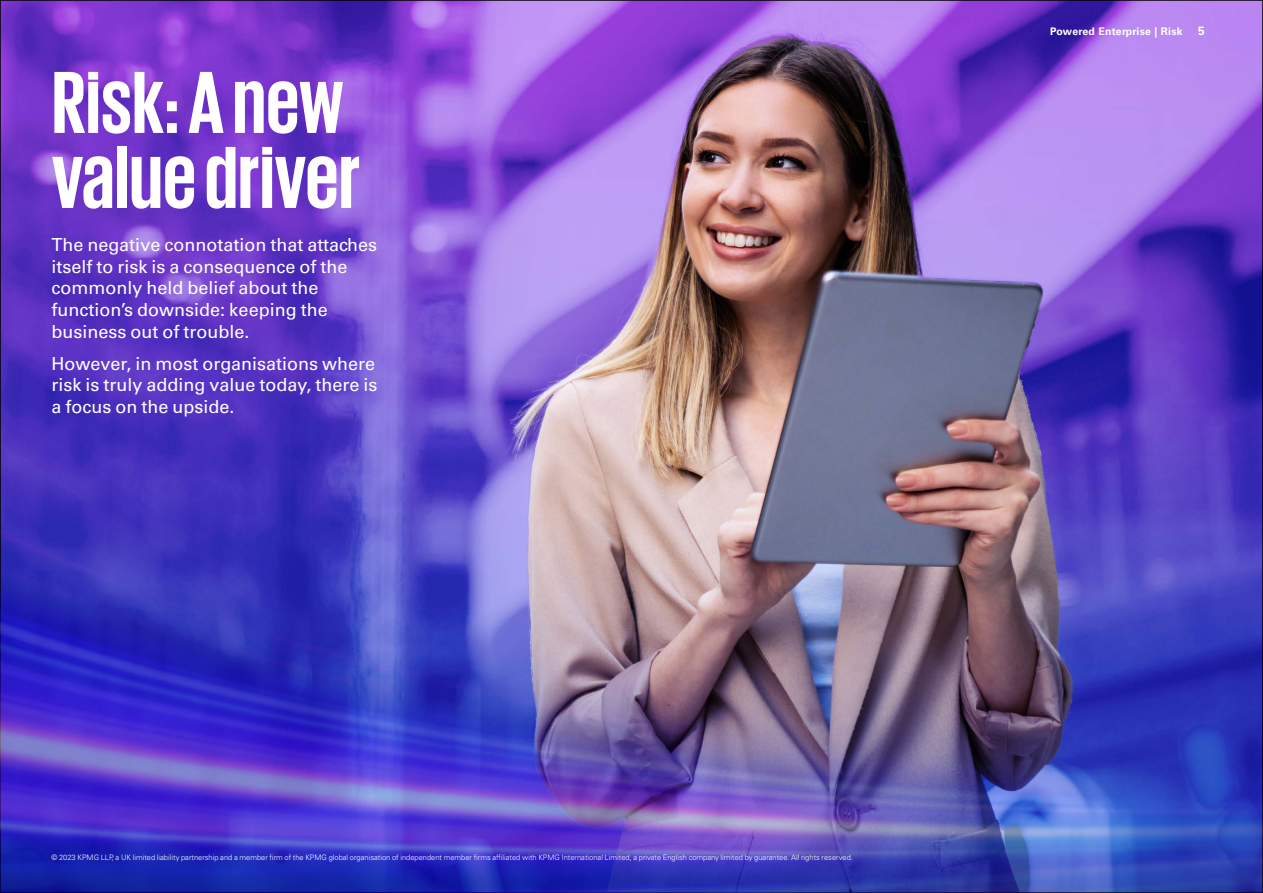
<style>
.page{position:relative;width:1263px;height:893px;background:#fff}
.page>*{position:absolute;margin:0;border:0;box-sizing:border-box;transform-origin:0 0}
.t1{font:700 90px/75px "KPMG";color:#fff}
.t2{font:18px/21.6px "Univers LT Std";color:#fff}
.t3{font:700 12px "Univers LT Std";color:#fff}
.t4{font:700 10.5px "Univers LT Std";letter-spacing:.025em;color:#fff}
.t5{font:300 7.5px "Univers LT Std";color:#fff}
</style>
<div class="page">
<img style="left:3px;top:3px;width:1257px;height:286px">
<img style="left:0;top:289px;width:1263px;height:604px">
<h1 class="t1" style="left:52px;top:62px;width:310px">Risk: A new value driver</h1>
<p class="t2" style="left:51px;top:234px;width:327px">The negative connotation that attaches itself to risk is a consequence of the commonly held belief about the function’s downside: keeping the business out of trouble.</p>
<p class="t2" style="left:51px;top:353px;width:328px">However, in most organisations where risk is truly adding value today, there is a focus on the upside.</p>
<p class="t5" style="left:51px;top:853px;width:803px">© 2023 KPMG LLP, a UK limited liability partnership and a member firm of the KPMG global organisation of independent member firms affiliated with KPMG International Limited, a private English company limited by guarantee. All rights reserved.</p>
<p class="t4" style="left:1050px;top:25px;width:134px">Powered Enterprise | Risk</p>
<p class="t3" style="left:1198px;top:23px;width:8px">5</p>
</div>
